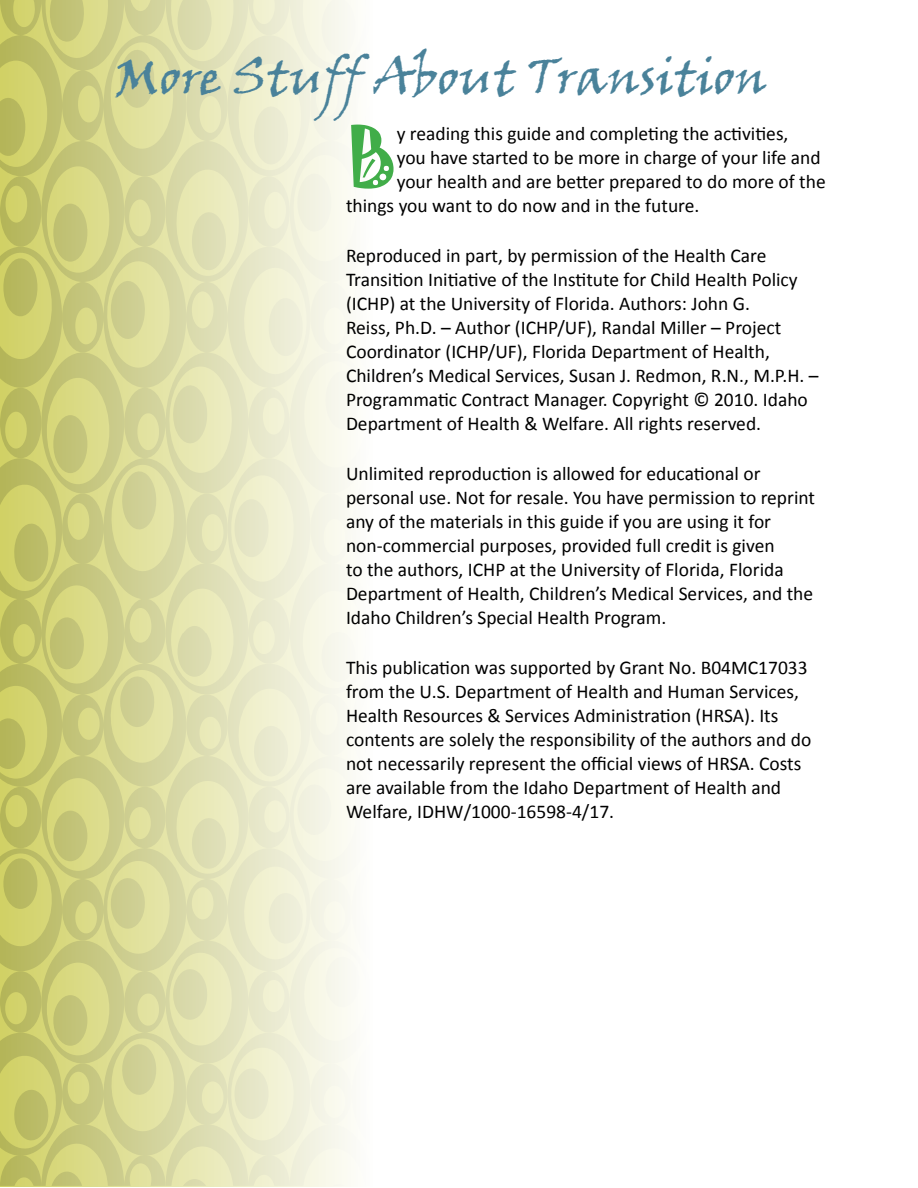
<style>
.page{position:relative;width:918px;height:1188px;background:#fff}
.page>*{position:absolute;margin:0;border:0;box-sizing:border-box;transform-origin:0 0}
.t1{font:74.55px "Jokerman";color:#41ad49}
.t2{font:49.5px "Viner Hand ITC";color:#4a829a}
.t3{font:19.5px/24px "Calibri";color:#000}
</style>
<div class="page">
<svg style="left:0;top:0;width:353px;height:1186px;background:#dddea8"></svg>
<h2 class="t2" style="left:115px;top:46px;width:654px">More Stuff About Transition</h2>
<h1 class="t1" style="left:346px;top:105px;width:52px">B</h1>
<p class="t3" style="left:397px;top:122px;width:393px">y reading this guide and completing the activities,</p>
<p class="t3" style="left:397px;top:146px;width:425px">you have started to be more in charge of your life and</p>
<p class="t3" style="left:397px;top:170px;width:430px">your health and are better prepared to do more of the</p>
<p class="t3" style="left:346px;top:194px;width:355px">things you want to do now and in the future.</p>
<p class="t3" style="left:346px;top:244px;width:474px">Reproduced in part, by permission of the Health Care Transition Initiative of the Institute for Child Health Policy (ICHP) at the University of Florida. Authors: John G.<br>Reiss, Ph.D. – Author (ICHP/UF), Randal Miller – Project Coordinator (ICHP/UF), Florida Department of Health, Children’s Medical Services, Susan J. Redmon, R.N., M.P.H. – Programmatic Contract Manager. Copyright © 2010. Idaho Department of Health &amp; Welfare. All rights reserved.</p>
<p class="t3" style="left:346px;top:462px;width:471px">Unlimited reproduction is allowed for educational or personal use. Not for resale. You have permission to reprint any of the materials in this guide if you are using it for non-commercial purposes, provided full credit is given<br>to the authors, ICHP at the University of Florida, Florida Department of Health, Children’s Medical Services, and the Idaho Children’s Special Health Program.</p>
<p class="t3" style="left:346px;top:655px;width:467px">This publication was supported by Grant No. B04MC17033 from the U.S. Department of Health and Human Services, Health Resources &amp; Services Administration (HRSA). Its contents are solely the responsibility of the authors and do not necessarily represent the official views of HRSA. Costs are available from the Idaho Department of Health and Welfare, IDHW/1000-16598-4/17.</p>
</div>
